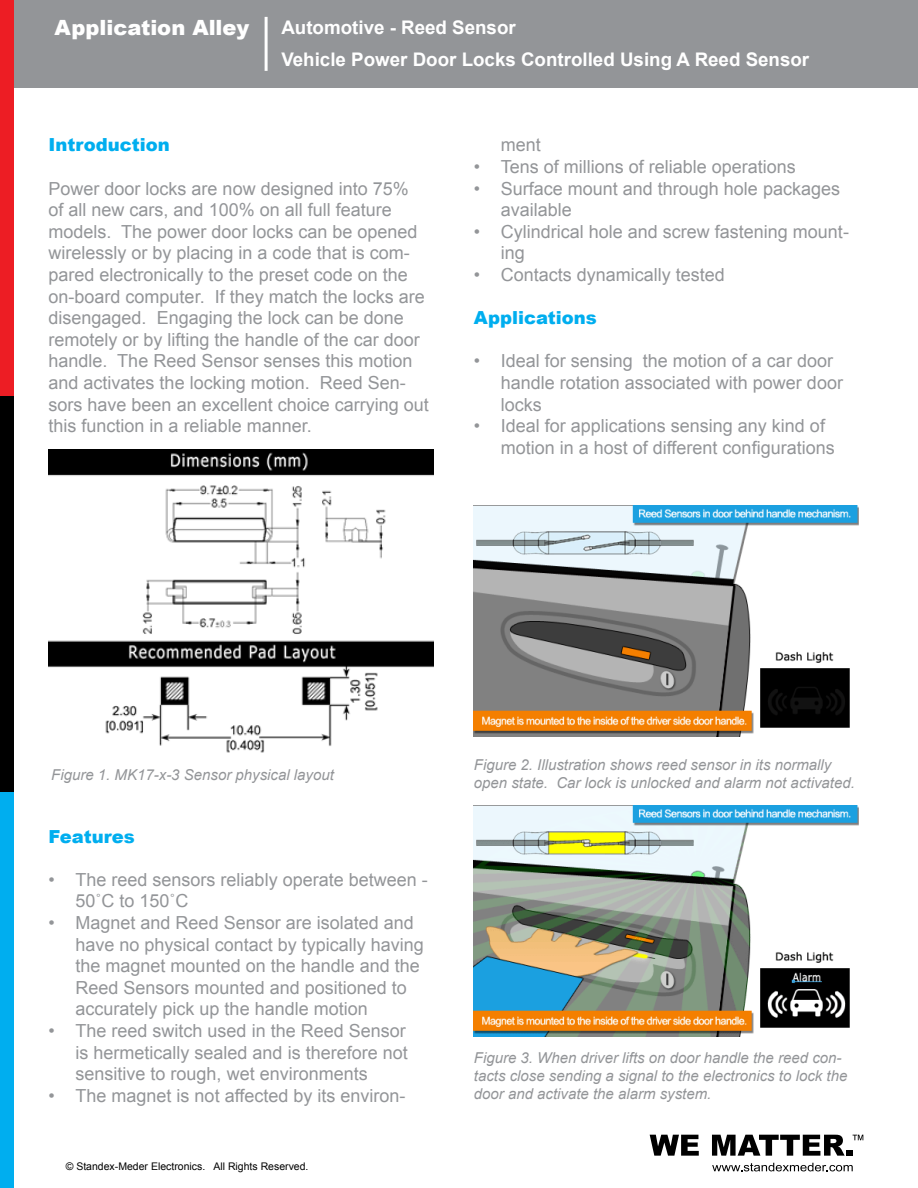
<style>
.page{position:relative;width:918px;height:1188px;background:#fff}
.page>*{position:absolute;margin:0;border:0;box-sizing:border-box;transform-origin:0 0}
.t1{font:900 21px "Arial";color:#fff}
.t2{font:700 18.75px/31.5px "Arial";color:#fff}
.t3{font:18px/21.6px "Arial";color:#939598}
.t4{font:900 18px "Arial";color:#00aeef}
.t5{font:italic 15px/18px "Arial";color:#939598}
.t6{font:10.5px "Arial";color:#000}
</style>
<div class="page">
<div style="left:0;top:0;width:918px;height:88px;background:#939598"></div>
<hr style="left:265px;top:17px;width:3px;height:54px;background:#fff">
<div style="left:0;top:0;width:14px;height:396px;background:#ed1d24"></div>
<div style="left:0;top:396px;width:14px;height:396px;background:#000"></div>
<div style="left:0;top:792px;width:14px;height:396px;background:#00aeef"></div>
<svg style="left:650px;top:1135px;width:49px;height:21px"></svg>
<svg style="left:712px;top:1135px;width:133px;height:21px"></svg>
<div style="left:846px;top:1150px;width:7px;height:6px;background:#000"></div>
<svg style="left:853px;top:1135px;width:10px;height:5px"></svg>
<svg style="left:712px;top:1163px;width:141px;height:8px"></svg>
<img style="left:474px;top:806px;width:385px;height:231px">
<img style="left:474px;top:505px;width:385px;height:231px">
<img style="left:49px;top:449px;width:384px;height:304px">
<p class="t1" style="left:55px;top:12px;width:196px">Application Alley</p>
<p class="t2" style="left:281px;top:13px;width:529px">Automotive - Reed Sensor<br>Vehicle Power Door Locks Controlled Using A Reed Sensor</p>
<p class="t4" style="left:49px;top:132px;width:123px">Introduction</p>
<p class="t3" style="left:49px;top:178px;width:382px">Power door locks are now designed into 75%<br>of all new cars, and 100% on all full feature models. The power door locks can be opened wirelessly or by placing in a code that is com&shy;pared electronically to the preset code on the on-board computer. If they match the locks are disengaged. Engaging the lock can be done remotely or by lifting the handle of the car door handle. The Reed Sensor senses this motion and activates the locking motion. Reed Sen&shy;sors have been an excellent choice carrying out this function in a reliable manner.</p>
<p class="t3" style="left:501px;top:134px;width:42px">ment</p>
<p class="t3" style="left:474px;top:156px;width:324px">• Tens of millions of reliable operations</p>
<p class="t3" style="left:501px;top:178px;width:341px;text-indent:-27px">• Surface mount and through hole packages available</p>
<p class="t3" style="left:501px;top:221px;width:350px;text-indent:-27px">• Cylindrical hole and screw fastening mount&shy;ing</p>
<p class="t3" style="left:474px;top:264px;width:253px">• Contacts dynamically tested</p>
<p class="t4" style="left:474px;top:305px;width:125px">Applications</p>
<p class="t3" style="left:501px;top:350px;width:344px;text-indent:-27px">• Ideal for sensing the motion of a car door handle rotation associated with power door locks</p>
<p class="t3" style="left:501px;top:415px;width:335px;text-indent:-27px">• Ideal for applications sensing any kind of motion in a host of different configurations</p>
<p class="t5" style="left:51px;top:766px;width:284px">Figure 1. MK17-x-3 Sensor physical layout</p>
<p class="t4" style="left:49px;top:823px;width:88px">Features</p>
<p class="t3" style="left:76px;top:869px;width:354px;text-indent:-27px">• The reed sensors reliably operate between -<br>50˚C to 150˚C</p>
<p class="t3" style="left:76px;top:912px;width:350px;text-indent:-27px">• Magnet and Reed Sensor are isolated and have no physical contact by typically having the magnet mounted on the handle and the Reed Sensors mounted and positioned to accurately pick up the handle motion</p>
<p class="t3" style="left:76px;top:1020px;width:334px;text-align:justify;text-indent:-27px">• The reed switch used in the Reed Sensor is hermetically sealed and is therefore not sensitive to rough, wet environments</p>
<p class="t3" style="left:49px;top:1085px;width:358px">• The magnet is not affected by its environ-</p>
<p class="t6" style="left:66px;top:1159px;width:244px">© Standex-Meder Electronics. All Rights Reserved.</p>
<p class="t5" style="left:474px;top:756px;width:383px">Figure 2. Illustration shows reed sensor in its normally open state. Car lock is unlocked and alarm not activated.</p>
<p class="t5" style="left:474px;top:1049px;width:375px">Figure 3. When driver lifts on door handle the reed con&shy;tacts close sending a signal to the electronics to lock the door and activate the alarm system.</p>
</div>
